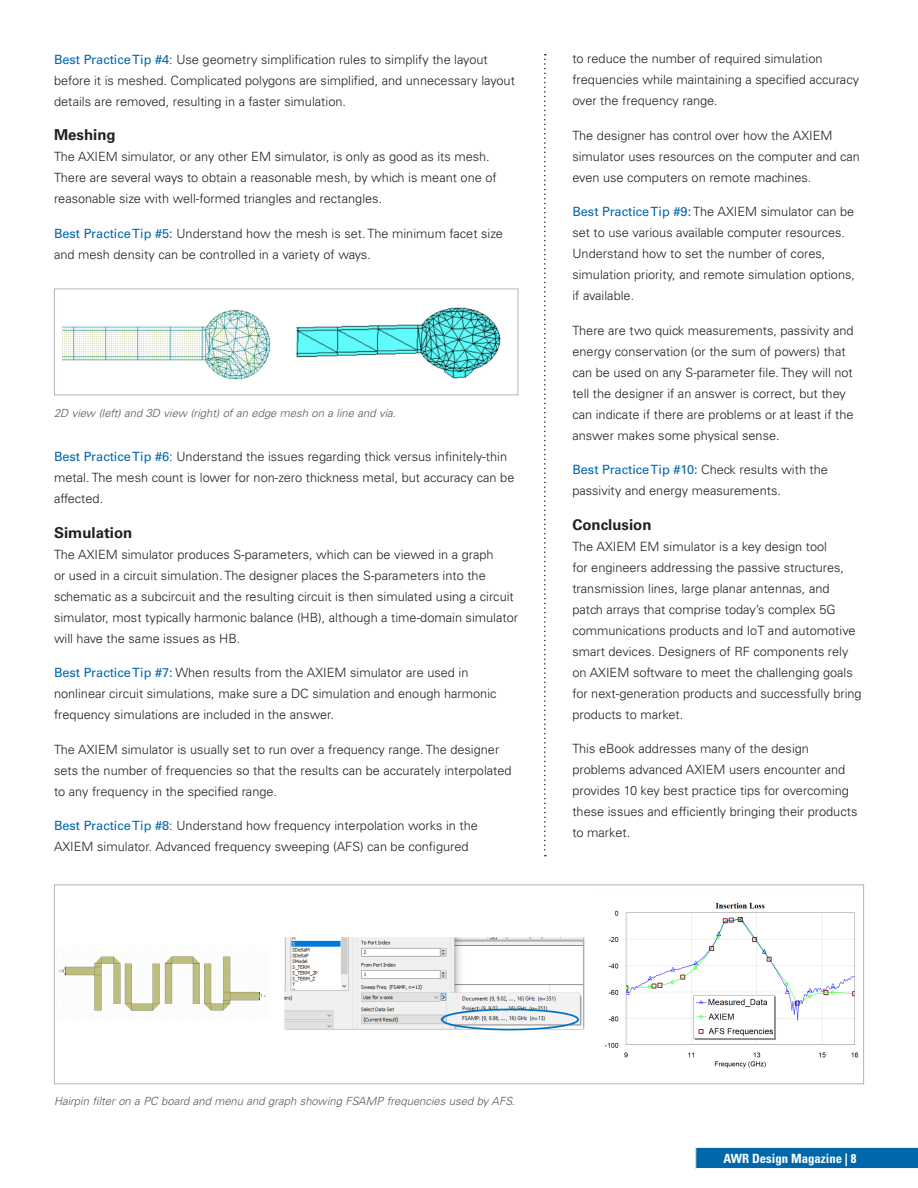
<style>
.page{position:relative;width:918px;height:1188px;background:#fff}
.page>*{position:absolute;margin:0;border:0;box-sizing:border-box;transform-origin:0 0}
.Body{font:700 15px "Univers LT Std";color:#231f20}
.Body-2{font:300 12.75px/21px "Univers LT Std";color:#231f20}
.t1{font:700 condensed 12.75px "Univers LT Std";color:#fff}
.t2{font:italic 300 11.25px "Univers LT Std";color:#57585a}
.s1{font-weight:400;color:#0067aa}
</style>
<div class="page">
<img style="left:62px;top:307px;width:439px;height:73px">
<div style="left:54px;top:289px;width:464px;height:106px;border:1px solid #b2b3b7"></div>
<svg style="left:544px;top:54px;width:2px;height:802px"></svg>
<img style="left:58px;top:902px;width:801px;height:166px">
<div style="left:54px;top:885px;width:810px;height:199px;border:1px solid #b2b3b7"></div>
<svg style="left:695px;top:1147px;width:223px;height:22px;background:#1674b1"></svg>
<p class="Body-2" style="left:54px;top:49px;width:462px"><span class="s1">Best Practice Tip #4</span>: Use geometry simplification rules to simplify the layout before it is meshed. Complicated polygons are simplified, and unnecessary layout details are removed, resulting in a faster simulation.</p>
<p class="Body" style="left:54px;top:126px;width:63px">Meshing</p>
<p class="Body-2" style="left:54px;top:146px;width:444px">The AXIEM simulator, or any other EM simulator, is only as good as its mesh.<br>There are several ways to obtain a reasonable mesh, by which is meant one of reasonable size with well-formed triangles and rectangles.</p>
<p class="Body-2" style="left:54px;top:223px;width:450px"><span class="s1">Best Practice Tip #5:</span> Understand how the mesh is set. The minimum facet size and mesh density can be controlled in a variety of ways.</p>
<p class="t2" style="left:54px;top:406px;width:343px">2D view (left) and 3D view (right) of an edge mesh on a line and via.</p>
<p class="Body-2" style="left:54px;top:446px;width:462px"><span class="s1">Best Practice Tip #6</span>: Understand the issues regarding thick versus infinitely-thin metal. The mesh count is lower for non-zero thickness metal, but accuracy can be affected.</p>
<p class="Body" style="left:54px;top:524px;width:80px">Simulation</p>
<p class="Body-2" style="left:54px;top:544px;width:466px">The AXIEM simulator produces S-parameters, which can be viewed in a graph<br>or used in a circuit simulation. The designer places the S-parameters into the schematic as a subcircuit and the resulting circuit is then simulated using a circuit simulator, most typically harmonic balance (HB), although a time-domain simulator will have the same issues as HB.</p>
<p class="Body-2" style="left:54px;top:662px;width:444px"><span class="s1">Best Practice Tip #7:</span> When results from the AXIEM simulator are used in nonlinear circuit simulations, make sure a DC simulation and enough harmonic frequency simulations are included in the answer.</p>
<p class="Body-2" style="left:54px;top:739px;width:459px">The AXIEM simulator is usually set to run over a frequency range. The designer sets the number of frequencies so that the results can be accurately interpolated to any frequency in the specified range.</p>
<p class="Body-2" style="left:54px;top:815px;width:425px"><span class="s1">Best Practice Tip #8</span>: Understand how frequency interpolation works in the<br>AXIEM simulator. Advanced frequency sweeping (AFS) can be configured</p>
<p class="Body-2" style="left:572px;top:48px;width:288px">to reduce the number of required simulation frequencies while maintaining a specified accuracy over the frequency range.</p>
<p class="Body-2" style="left:572px;top:125px;width:289px">The designer has control over how the AXIEM simulator uses resources on the computer and can even use computers on remote machines.</p>
<p class="Body-2" style="left:572px;top:201px;width:284px"><span class="s1">Best Practice Tip #9:</span> The AXIEM simulator can be set to use various available computer resources.<br>Understand how to set the number of cores, simulation priority, and remote simulation options, if available.</p>
<p class="Body-2" style="left:572px;top:320px;width:283px">There are two quick measurements, passivity and energy conservation (or the sum of powers) that can be used on any S-parameter file. They will not tell the designer if an answer is correct, but they can indicate if there are problems or at least if the answer makes some physical sense.</p>
<p class="Body-2" style="left:572px;top:459px;width:257px"><span class="s1">Best Practice Tip #10:</span> Check results with the passivity and energy measurements.</p>
<p class="Body" style="left:572px;top:516px;width:81px">Conclusion</p>
<p class="Body-2" style="left:572px;top:536px;width:291px">The AXIEM EM simulator is a key design tool<br>for engineers addressing the passive structures, transmission lines, large planar antennas, and patch arrays that comprise today’s complex 5G communications products and IoT and automotive smart devices. Designers of RF components rely on AXIEM software to meet the challenging goals for next-generation products and successfully bring products to market.</p>
<p class="Body-2" style="left:572px;top:738px;width:286px">This eBook addresses many of the design problems advanced AXIEM users encounter and provides 10 key best practice tips for overcoming these issues and efficiently bringing their products to market.</p>
<p class="t2" style="left:54px;top:1094px;width:463px">Hairpin filter on a PC board and menu and graph showing FSAMP frequencies used by AFS.</p>
<p class="t1" style="left:724px;top:1150px;width:135px">AWR Design Magazine | 8</p>
</div>
